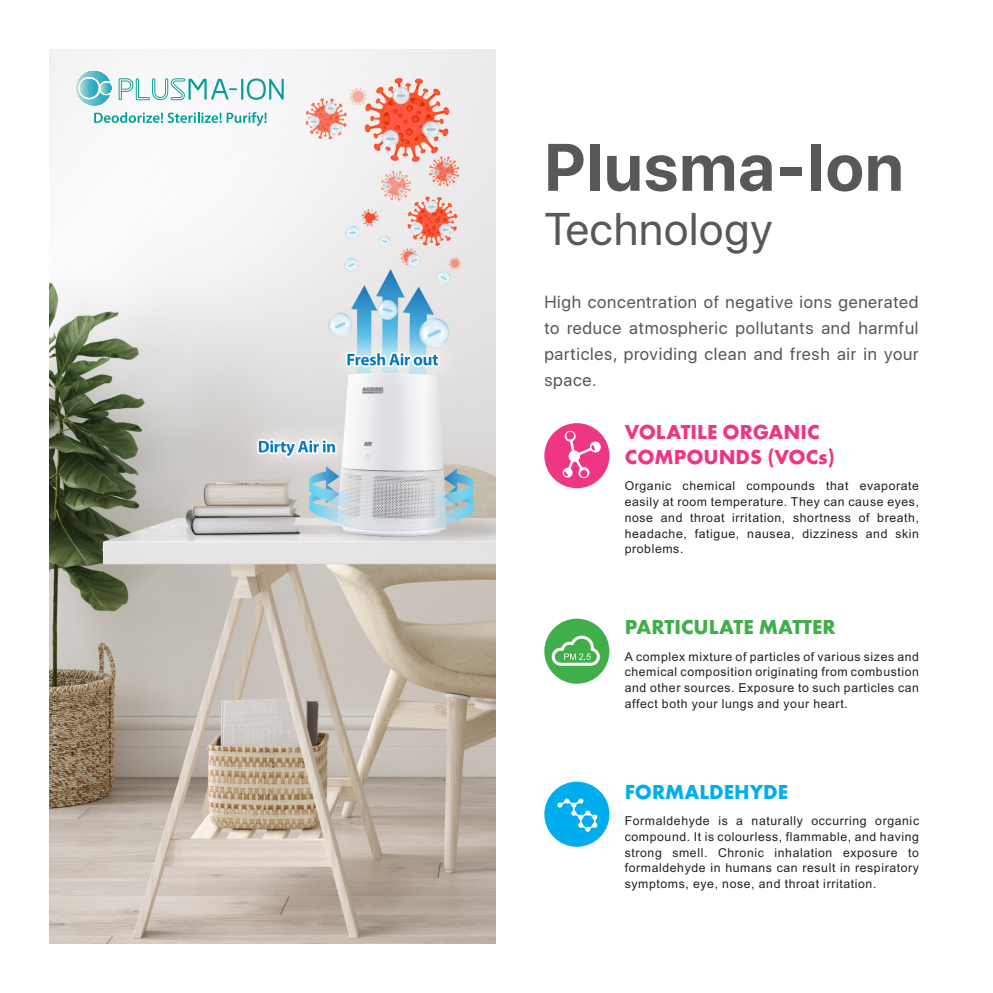
<style>
.page{position:relative;width:993px;height:993px;background:#fff}
.page>*{position:absolute;margin:0;border:0;box-sizing:border-box;transform-origin:0 0}
.t1{font:700 66.5px "SF Pro Display";letter-spacing:.02em;color:#57585a}
.t2{font:45.5px "SF Pro Display";letter-spacing:.02em;color:#57585a}
.t3{font:700 21px "Futura T";color:#ee3684}
.t4{font:700 21px "Futura T";color:#40ae49}
.t5{font:700 21px "Futura T";color:#00aeef}
.t6{font:17.5px/26.2px "SF Pro Display";letter-spacing:.04em;color:#57585a;text-align:justify}
.t7{font:12.25px/15.8px "Akshar Unicode";letter-spacing:.05em;color:#231f20;text-align:justify}
</style>
<div class="page">
<img style="left:50px;top:50px;width:446px;height:893px">
<svg style="left:94px;top:112px;width:172px;height:14px"></svg>
<hr style="left:76px;top:71px;width:1px;height:34px;background:#bfe0d6">
<hr style="left:77px;top:71px;width:1px;height:34px;background:#b8ded5">
<hr style="left:78px;top:71px;width:1px;height:34px;background:#b3dcd4">
<hr style="left:79px;top:71px;width:1px;height:34px;background:#acd9d3">
<hr style="left:80px;top:71px;width:1px;height:34px;background:#a5d7d2">
<hr style="left:81px;top:71px;width:1px;height:34px;background:#a0d5d1">
<hr style="left:82px;top:71px;width:1px;height:34px;background:#9ad3d0">
<hr style="left:83px;top:71px;width:1px;height:34px;background:#94d1cf">
<hr style="left:84px;top:71px;width:1px;height:34px;background:#8ecfce">
<hr style="left:85px;top:71px;width:1px;height:34px;background:#88cdcd">
<hr style="left:86px;top:71px;width:1px;height:34px;background:#83cbcd">
<hr style="left:87px;top:71px;width:1px;height:34px;background:#7dc9cc">
<hr style="left:88px;top:71px;width:1px;height:34px;background:#77c7cb">
<hr style="left:89px;top:71px;width:1px;height:34px;background:#73c5ca">
<hr style="left:90px;top:71px;width:1px;height:34px;background:#6dc3c9">
<hr style="left:91px;top:71px;width:1px;height:34px;background:#67c1c8">
<hr style="left:92px;top:71px;width:1px;height:34px;background:#63c0c8">
<hr style="left:93px;top:71px;width:1px;height:34px;background:#5ebec7">
<hr style="left:94px;top:71px;width:1px;height:34px;background:#59bcc6">
<hr style="left:95px;top:71px;width:1px;height:34px;background:#54bbc5">
<hr style="left:96px;top:71px;width:1px;height:34px;background:#4fb9c5">
<hr style="left:97px;top:71px;width:1px;height:34px;background:#4cb8c4">
<hr style="left:98px;top:71px;width:1px;height:34px;background:#47b6c3">
<hr style="left:99px;top:71px;width:1px;height:34px;background:#42b4c3">
<hr style="left:100px;top:71px;width:1px;height:34px;background:#3fb3c2">
<hr style="left:101px;top:71px;width:1px;height:34px;background:#3bb2c1">
<hr style="left:102px;top:71px;width:1px;height:34px;background:#37b0c1">
<hr style="left:103px;top:71px;width:1px;height:34px;background:#34afc0">
<hr style="left:104px;top:71px;width:1px;height:34px;background:#30aec0">
<hr style="left:105px;top:71px;width:1px;height:34px;background:#2eadbf">
<hr style="left:106px;top:71px;width:1px;height:34px;background:#2bacbf">
<hr style="left:107px;top:71px;width:1px;height:34px;background:#28abbe">
<hr style="left:108px;top:71px;width:1px;height:34px;background:#26aabe">
<hr style="left:109px;top:71px;width:1px;height:34px;background:#25aabe">
<svg style="left:80px;top:79px;width:19px;height:18px"></svg>
<svg style="left:119px;top:78px;width:165px;height:22px"></svg>
<div style="left:544px;top:423px;width:65px;height:65px;background:#ee3684;border-radius:50%"></div>
<svg style="left:562px;top:430px;width:39px;height:48px"></svg>
<div style="left:544px;top:618px;width:65px;height:65px;background:#40ae49;border-radius:50%"></div>
<svg style="left:551px;top:635px;width:48px;height:30px"></svg>
<div style="left:544px;top:781px;width:65px;height:65px;background:#00aeef;border-radius:50%"></div>
<svg style="left:557px;top:798px;width:40px;height:33px"></svg>
<p class="t1" style="left:544px;top:129px;width:360px">Plusma-Ion</p>
<p class="t2" style="left:544px;top:203px;width:229px">Technology</p>
<p class="t6" style="left:544px;top:288px;width:375px">High concentration of negative ions generated to reduce atmospheric pollutants and harmful particles, providing clean and fresh air in your space.</p>
<p class="t3" style="left:624px;top:419px;width:196px">VOLATILE ORGANIC</p>
<p class="t3" style="left:624px;top:444px;width:211px">COMPOUNDS (VOCs)</p>
<p class="t7" style="left:624px;top:478px;width:296px">Organic chemical compounds that evaporate easily at room temperature. They can cause eyes, nose and throat irritation, shortness of breath, headache, fatigue, nausea, dizziness and skin problems.</p>
<p class="t4" style="left:624px;top:614px;width:212px">PARTICULATE MATTER</p>
<p class="t7" style="left:624px;top:648px;width:296px">A complex mixture of particles of various sizes and chemical composition originating from combustion and other sources. Exposure to such particles can affect both your lungs and your heart.</p>
<p class="t5" style="left:624px;top:779px;width:165px">FORMALDEHYDE</p>
<p class="t7" style="left:624px;top:812px;width:296px">Formaldehyde is a naturally occurring organic compound. It is colourless, flammable, and having strong smell. Chronic inhalation exposure to formaldehyde in humans can result in respiratory symptoms, eye, nose, and throat irritation.</p>
</div>
